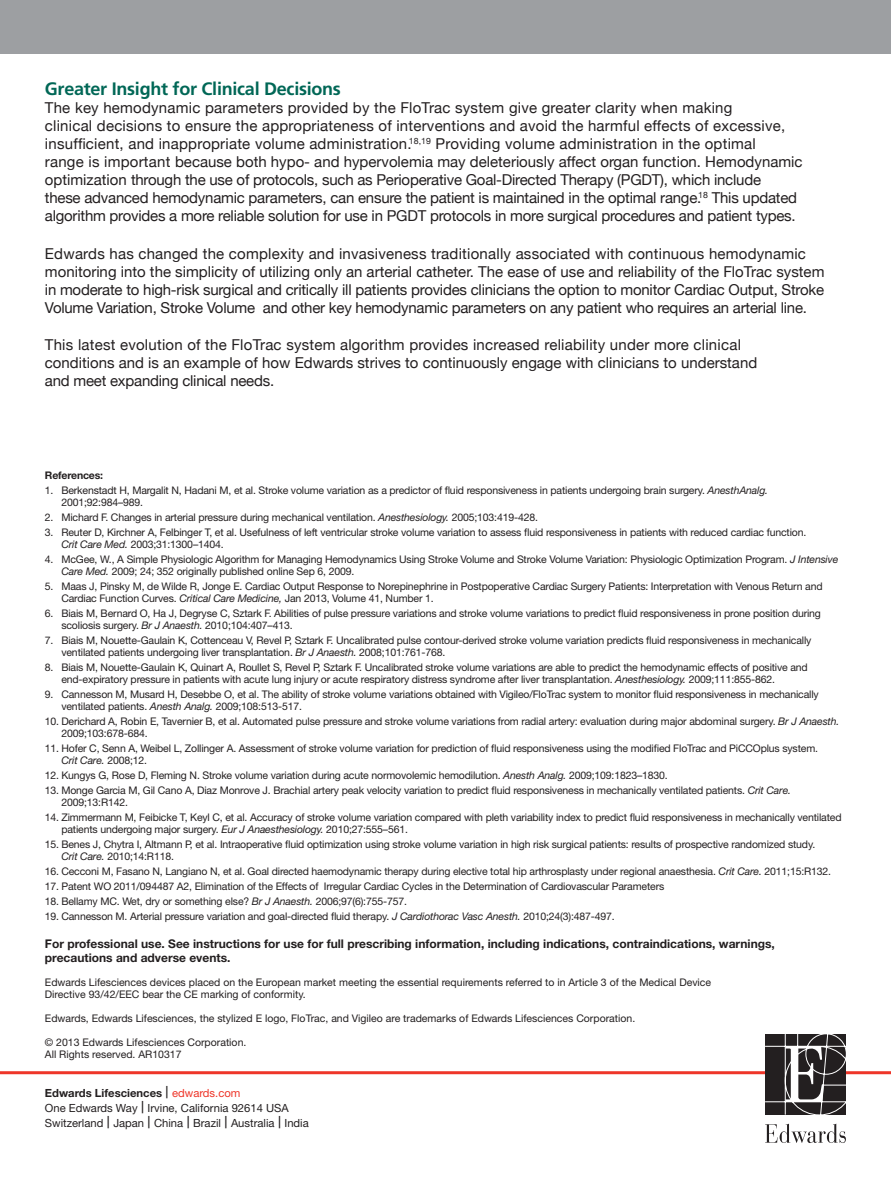
<style>
.page{position:relative;width:891px;height:1188px;background:#fff}
.page>*{position:absolute;margin:0;border:0;box-sizing:border-box;transform-origin:0 0}
.t1{font:700 18px "Frutiger";letter-spacing:-.015em;color:#006756}
.t2{font:15px/18px "Helvetica Neue";color:#231f20}
.t3{font:700 12px/13.5px "Helvetica Neue";color:#231f20}
.t4{font:11.25px/15px "Helvetica Neue";color:#231f20}
.t5{font:10.5px/12px "Helvetica Neue";letter-spacing:-.015em;color:#231f20}
.t6{font:700 10.5px "Helvetica Neue";letter-spacing:-.015em;color:#231f20}
.s1{font-style:italic}
.s2{font-weight:700}
.s3{font-size:16.5px}
.s4{color:#ee3529}
</style>
<div class="page">
<svg style="left:765px;top:1124px;width:81px;height:19px"></svg>
<div style="left:0;top:0;width:891px;height:54px;background:#9d9fa2"></div>
<hr style="left:0;top:1071px;width:891px;height:3px;background:#ee3529">
<svg style="left:765px;top:1034px;width:81px;height:81px;background:#4d4a4b"></svg>
<h1 class="t1" style="left:45px;top:78px;width:298px">Greater Insight for Clinical Decisions</h1>
<p class="t2" style="left:45px;top:100px;width:759px">The key hemodynamic parameters provided by the FloTrac system give greater clarity when making<br>clinical decisions to ensure the appropriateness of interventions and avoid the harmful effects of excessive, insufficient, and inappropriate volume administration.<sup>18,19</sup> Providing volume administration in the optimal<br>range is important because both hypo- and hypervolemia may deleteriously affect organ function. Hemodynamic optimization through the use of protocols, such as Perioperative Goal-Directed Therapy (PGDT), which include<br>these advanced hemodynamic parameters, can ensure the patient is maintained in the optimal range.<sup>18</sup> This updated algorithm provides a more reliable solution for use in PGDT protocols in more surgical procedures and patient types.</p>
<p class="t2" style="left:45px;top:245px;width:781px">Edwards has changed the complexity and invasiveness traditionally associated with continuous hemodynamic monitoring into the simplicity of utilizing only an arterial catheter. The ease of use and reliability of the FloTrac system in moderate to high-risk surgical and critically ill patients provides clinicians the option to monitor Cardiac Output, Stroke Volume Variation, Stroke Volume and other key hemodynamic parameters on any patient who requires an arterial line.</p>
<p class="t2" style="left:45px;top:337px;width:714px">This latest evolution of the FloTrac system algorithm provides increased reliability under more clinical conditions and is an example of how Edwards strives to continuously engage with clinicians to understand and meet expanding clinical needs.</p>
<p class="t6" style="left:45px;top:469px;width:60px">References:</p>
<p class="t5" style="left:61px;top:484px;width:708px;text-indent:-16px">1. Berkenstadt H, Margalit N, Hadani M, et al. Stroke volume variation as a predictor of fluid responsiveness in patients undergoing brain surgery. <span class="s1">AnesthAnalg.<br></span>2001;92:984–989.</p>
<p class="t5" style="left:45px;top:511px;width:495px">2. Michard F. Changes in arterial pressure during mechanical ventilation. <span class="s1">Anesthesiology.</span> 2005;103:419-428.</p>
<p class="t5" style="left:61px;top:526px;width:747px;text-indent:-16px">3. Reuter D, Kirchner A, Felbinger T, et al. Usefulness of left ventricular stroke volume variation to assess fluid responsiveness in patients with reduced cardiac function.<br><span class="s1">Crit Care Med.</span> 2003;31:1300–1404.</p>
<p class="t5" style="left:61px;top:553px;width:778px;text-indent:-16px">4. McGee, W., A Simple Physiologic Algorithm for Managing Hemodynamics Using Stroke Volume and Stroke Volume Variation: Physiologic Optimization Program. <span class="s1">J Intensive<br>Care Med.</span> 2009; 24; 352 originally published online Sep 6, 2009.</p>
<p class="t5" style="left:61px;top:580px;width:763px;text-indent:-16px">5. Maas J, Pinsky M, de Wilde R, Jonge E. Cardiac Output Response to Norepinephrine in Postpoperative Cardiac Surgery Patients: Interpretation with Venous Return and<br>Cardiac Function Curves. <span class="s1">Critical Care Medicine,</span> Jan 2013, Volume 41, Number 1.</p>
<p class="t5" style="left:61px;top:607px;width:761px;text-indent:-16px">6. Biais M, Bernard O, Ha J, Degryse C, Sztark F. Abilities of pulse pressure variations and stroke volume variations to predict fluid responsiveness in prone position during scoliosis surgery. <span class="s1">Br J Anaesth.</span> 2010;104:407–413.</p>
<p class="t5" style="left:61px;top:634px;width:752px;text-indent:-16px">7. Biais M, Nouette-Gaulain K, Cottenceau V, Revel P, Sztark F. Uncalibrated pulse contour-derived stroke volume variation predicts fluid responsiveness in mechanically ventilated patients undergoing liver transplantation. <span class="s1">Br J Anaesth.</span> 2008;101:761-768.</p>
<p class="t5" style="left:61px;top:661px;width:748px;text-indent:-16px">8. Biais M, Nouette-Gaulain K, Quinart A, Roullet S, Revel P, Sztark F. Uncalibrated stroke volume variations are able to predict the hemodynamic effects of positive and end-expiratory pressure in patients with acute lung injury or acute respiratory distress syndrome after liver transplantation. <span class="s1">Anesthesiology.</span> 2009;111:855-862.</p>
<p class="t5" style="left:61px;top:688px;width:759px;text-indent:-16px">9. Cannesson M, Musard H, Desebbe O, et al. The ability of stroke volume variations obtained with Vigileo/FloTrac system to monitor fluid responsiveness in mechanically ventilated patients. <span class="s1">Anesth Analg.</span> 2009;108:513-517.</p>
<p class="t5" style="left:61px;top:715px;width:779px;text-indent:-16px">10. Derichard A, Robin E, Tavernier B, et al. Automated pulse pressure and stroke volume variations from radial artery: evaluation during major abdominal surgery. <span class="s1">Br J Anaesth.<br></span>2009;103:678-684.</p>
<p class="t5" style="left:61px;top:742px;width:758px;text-indent:-16px">11. Hofer C, Senn A, Weibel L, Zollinger A. Assessment of stroke volume variation for prediction of fluid responsiveness using the modified FloTrac and PiCCOplus system.<br><span class="s1">Crit Care.</span> 2008;12.</p>
<p class="t5" style="left:45px;top:769px;width:624px">12. Kungys G, Rose D, Fleming N. Stroke volume variation during acute normovolemic hemodilution. <span class="s1">Anesth Analg.</span> 2009;109:1823–1830.</p>
<p class="t5" style="left:61px;top:784px;width:731px;text-indent:-16px">13. Monge Garcia M, Gil Cano A, Diaz Monrove J. Brachial artery peak velocity variation to predict fluid responsiveness in mechanically ventilated patients. <span class="s1">Crit Care.<br></span>2009;13:R142.</p>
<p class="t5" style="left:61px;top:811px;width:782px;text-indent:-16px">14. Zimmermann M, Feibicke T, Keyl C, et al. Accuracy of stroke volume variation compared with pleth variability index to predict fluid responsiveness in mechanically ventilated patients undergoing major surgery. <span class="s1">Eur J Anaesthesiology.</span> 2010;27:555–561.</p>
<p class="t5" style="left:61px;top:838px;width:755px;text-indent:-16px">15. Benes J, Chytra I, Altmann P, et al. Intraoperative fluid optimization using stroke volume variation in high risk surgical patients: results of prospective randomized study.<br><span class="s1">Crit Care.</span> 2010;14:R118.</p>
<p class="t5" style="left:45px;top:865px;width:788px">16. Cecconi M, Fasano N, Langiano N, et al. Goal directed haemodynamic therapy during elective total hip arthrosplasty under regional anaesthesia. <span class="s1">Crit Care.</span> 2011;15:R132.</p>
<p class="t5" style="left:45px;top:880px;width:621px">17. Patent WO 2011/094487 A2, Elimination of the Effects of Irregular Cardiac Cycles in the Determination of Cardiovascular Parameters</p>
<p class="t5" style="left:45px;top:895px;width:364px">18. Bellamy MC. Wet, dry or something else? <span class="s1">Br J Anaesth.</span> 2006;97(6):755-757.</p>
<p class="t5" style="left:45px;top:910px;width:571px">19. Cannesson M. Arterial pressure variation and goal-directed fluid therapy. <span class="s1">J Cardiothorac Vasc Anesth.</span> 2010;24(3):487-497.</p>
<p class="t3" style="left:45px;top:937px;width:732px">For professional use. See instructions for use for full prescribing information, including indications, contraindications, warnings, precautions and adverse events.</p>
<p class="t5" style="left:45px;top:976px;width:668px">Edwards Lifesciences devices placed on the European market meeting the essential requirements referred to in Article 3 of the Medical Device<br>Directive 93/42/EEC bear the CE marking of conformity.</p>
<p class="t5" style="left:45px;top:1012px;width:592px">Edwards, Edwards Lifesciences, the stylized E logo, FloTrac, and Vigileo are trademarks of Edwards Lifesciences Corporation.</p>
<p class="t5" style="left:45px;top:1036px;width:203px">© 2013 Edwards Lifesciences Corporation.<br>All Rights reserved. AR10317</p>
<p class="t4" style="left:45px;top:1085px;width:265px"><span class="s2">Edwards Lifesciences</span> <span class="s3">|</span> <span class="s4">edwards.com<br></span>One Edwards Way <span class="s3">|</span> Irvine, California 92614 USA<br>Switzerland <span class="s3">|</span> Japan <span class="s3">|</span> China <span class="s3">|</span> Brazil <span class="s3">|</span> Australia <span class="s3">|</span> India</p>
</div>
